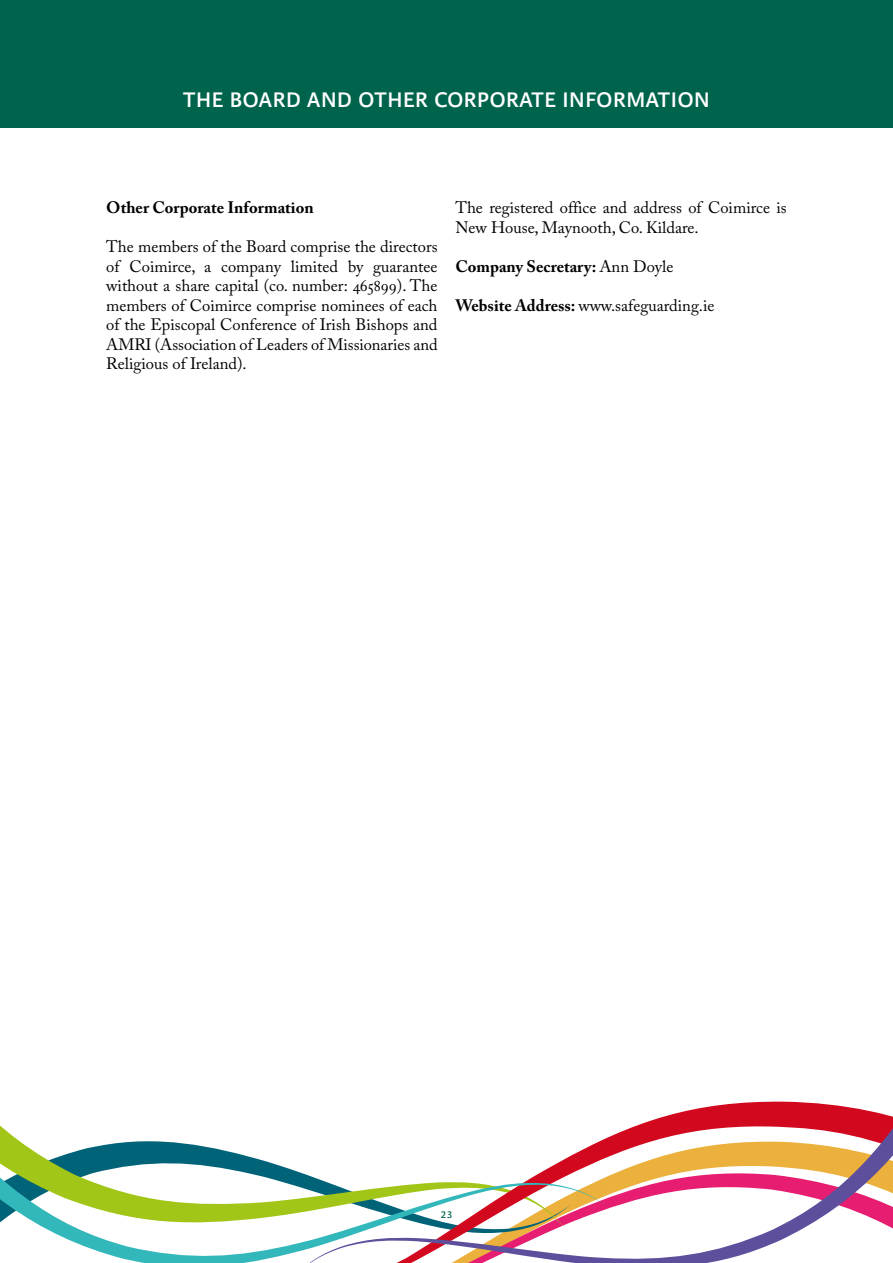
<style>
.page{position:relative;width:893px;height:1263px;background:#fff}
.page>*{position:absolute;margin:0;border:0;box-sizing:border-box;transform-origin:0 0}
.t1{font:30px "Karmina Sans";color:#fff}
.t2{font:16.5px/19.5px "Adobe Caslon Pro";color:#000;text-align:justify}
.t3{font:700 16.5px "Adobe Caslon Pro";color:#000}
.t4{font:13.5px "Karmina Sans";color:#00634c}
.s1{font-weight:400}
.s2{font-weight:700}
</style>
<div class="page">
<div style="left:0;top:0;width:893px;height:128px;background:#00634c"></div>
<svg style="left:607px;top:1101px;width:286px;height:162px"></svg>
<svg style="left:0;top:1125px;width:607px;height:138px"></svg>
<h1 class="t1" style="left:183px;top:81px;width:529px">the board and other corporate information</h1>
<p class="t3" style="left:106px;top:198px;width:209px">Other Corporate Information</p>
<p class="t2" style="left:106px;top:237px;width:333px">The members of the Board comprise the directors of Coimirce, a company limited by guarantee without a share capital (co. number: 465899). The members of Coimirce comprise nominees of each of the Episcopal Conference of Irish Bishops and AMRI (Association of Leaders of Missionaries and Religious of Ireland).</p>
<p class="t2" style="left:455px;top:198px;width:333px">The registered office and address of Coimirce is<br>New House, Maynooth, Co. Kildare.</p>
<p class="t3" style="left:455px;top:256px;width:219px">Company Secretary: <span class="s1">Ann Doyle</span></p>
<p class="t2" style="left:455px;top:295px;width:260px"><span class="s2">Website Address:</span> www.safeguarding.ie</p>
<p class="t4" style="left:441px;top:1206px;width:13px">23</p>
</div>
